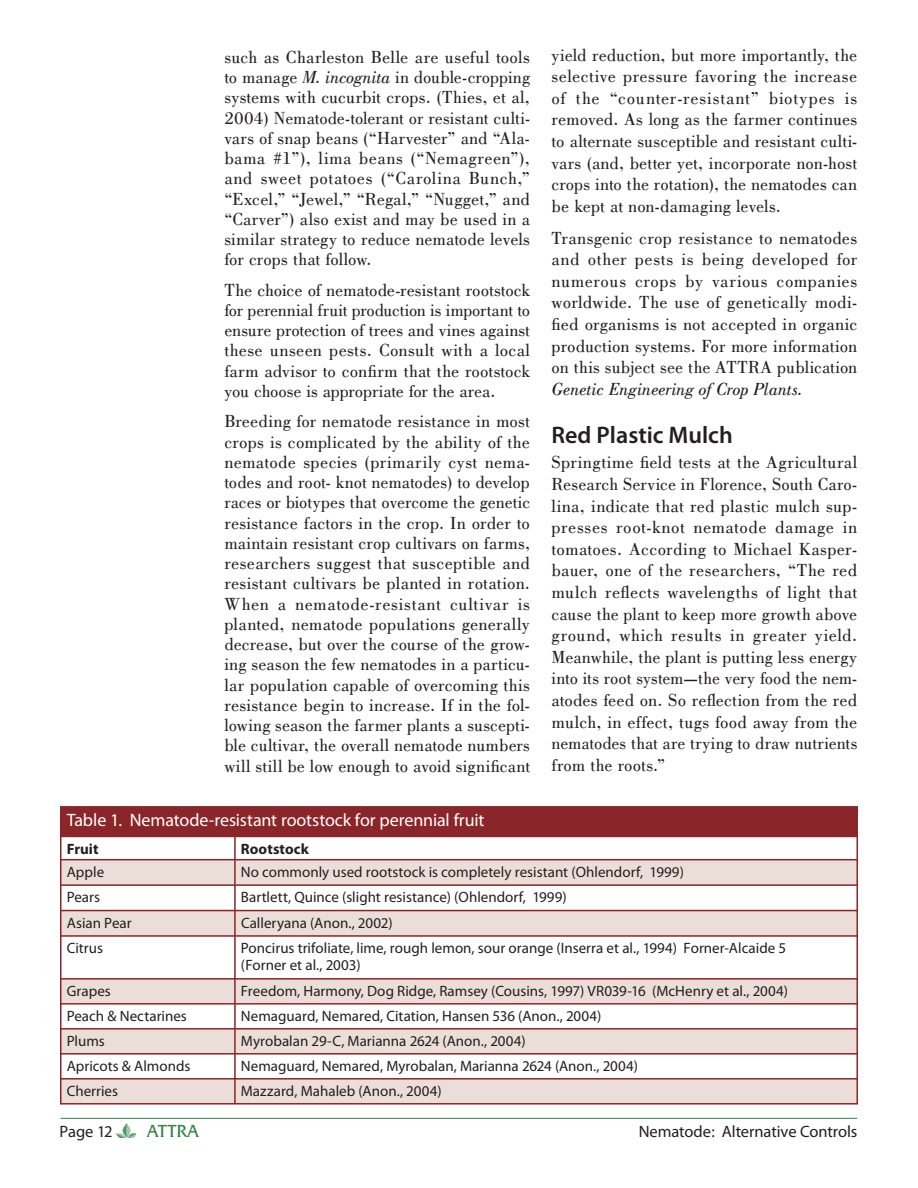
<style>
.page{position:relative;width:918px;height:1188px;background:#fff}
.page>*{position:absolute;margin:0;border:0;box-sizing:border-box;transform-origin:0 0}
.t1{font:600 24px "Myriad Pro";color:#231f20}
.t2{font:18px/20.2px "Bodoni";letter-spacing:.01em;color:#231f20;text-align:justify}
.t3{font:18px "Myriad Pro";letter-spacing:-.01em;color:#fff}
.t4{font:italic 18px "Bodoni";letter-spacing:.01em;color:#231f20}
.t5{font:18px "Friz Quadrata IT Cby BT";letter-spacing:-.01em;color:#338445}
.t6{font:16.5px "Myriad Pro";letter-spacing:-.005em;color:#231f20}
.t7{font:15px/16.5px "Myriad Pro";color:#231f20}
.t8{font:700 15px "Myriad Pro";letter-spacing:.005em;color:#231f20}
.s1{font-style:italic}
</style>
<div class="page">
<img style="left:116px;top:1123px;width:20px;height:14px">
<hr style="left:61px;top:1118px;width:796px;height:1px;background:#338445">
<div style="left:61px;top:807px;width:796px;height:29px;background:#8a2529"></div>
<svg style="left:62px;top:860px;width:795px;height:243px;fill:#ebded8"></svg>
<hr style="left:60px;top:806px;width:175px;height:2px;background:#8a2529">
<hr style="left:60px;top:808px;width:2px;height:28px;background:#8a2529">
<hr style="left:235px;top:806px;width:623px;height:2px;background:#8a2529">
<hr style="left:60px;top:836px;width:175px;height:1px;background:#8a2529">
<hr style="left:60px;top:837px;width:2px;height:22px;background:#8a2529">
<hr style="left:235px;top:836px;width:623px;height:1px;background:#8a2529">
<hr style="left:234px;top:837px;width:2px;height:22px;background:#8a2529">
<hr style="left:60px;top:859px;width:175px;height:1px;background:#8a2529">
<hr style="left:60px;top:860px;width:2px;height:24px;background:#8a2529">
<hr style="left:235px;top:859px;width:623px;height:1px;background:#8a2529">
<hr style="left:234px;top:860px;width:2px;height:24px;background:#8a2529">
<hr style="left:60px;top:884px;width:175px;height:2px;background:#8a2529">
<hr style="left:60px;top:886px;width:2px;height:24px;background:#8a2529">
<hr style="left:235px;top:884px;width:623px;height:2px;background:#8a2529">
<hr style="left:234px;top:886px;width:2px;height:24px;background:#8a2529">
<hr style="left:60px;top:910px;width:175px;height:1px;background:#8a2529">
<hr style="left:60px;top:911px;width:2px;height:24px;background:#8a2529">
<hr style="left:235px;top:910px;width:623px;height:1px;background:#8a2529">
<hr style="left:234px;top:911px;width:2px;height:24px;background:#8a2529">
<svg style="left:857px;top:808px;width:1px;height:127px"></svg>
<hr style="left:60px;top:935px;width:175px;height:2px;background:#8a2529">
<hr style="left:60px;top:937px;width:2px;height:41px;background:#8a2529">
<hr style="left:235px;top:935px;width:623px;height:2px;background:#8a2529">
<hr style="left:234px;top:937px;width:2px;height:41px;background:#8a2529">
<hr style="left:857px;top:937px;width:1px;height:41px;background:#8a2529">
<hr style="left:60px;top:978px;width:175px;height:2px;background:#8a2529">
<hr style="left:60px;top:980px;width:2px;height:23px;background:#8a2529">
<hr style="left:235px;top:978px;width:623px;height:2px;background:#8a2529">
<hr style="left:234px;top:980px;width:2px;height:23px;background:#8a2529">
<hr style="left:60px;top:1003px;width:175px;height:2px;background:#8a2529">
<hr style="left:60px;top:1005px;width:2px;height:23px;background:#8a2529">
<hr style="left:235px;top:1003px;width:623px;height:2px;background:#8a2529">
<hr style="left:234px;top:1005px;width:2px;height:23px;background:#8a2529">
<hr style="left:60px;top:1028px;width:175px;height:2px;background:#8a2529">
<hr style="left:60px;top:1030px;width:2px;height:23px;background:#8a2529">
<hr style="left:235px;top:1028px;width:623px;height:2px;background:#8a2529">
<hr style="left:234px;top:1030px;width:2px;height:23px;background:#8a2529">
<hr style="left:60px;top:1053px;width:175px;height:2px;background:#8a2529">
<hr style="left:60px;top:1055px;width:2px;height:23px;background:#8a2529">
<hr style="left:235px;top:1053px;width:623px;height:2px;background:#8a2529">
<hr style="left:234px;top:1055px;width:2px;height:23px;background:#8a2529">
<hr style="left:60px;top:1078px;width:175px;height:2px;background:#8a2529">
<hr style="left:60px;top:1080px;width:2px;height:23px;background:#8a2529">
<hr style="left:235px;top:1078px;width:623px;height:2px;background:#8a2529">
<hr style="left:234px;top:1080px;width:2px;height:23px;background:#8a2529">
<svg style="left:857px;top:980px;width:1px;height:123px"></svg>
<hr style="left:60px;top:1103px;width:798px;height:2px;background:#8a2529">
<p class="t2" style="left:224px;top:47px;width:307px">such as Charleston Belle are useful tools to manage <span class="s1">M. incognita</span> in double-cropping systems with cucurbit crops. (Thies, et al, 2004) Nematode-tolerant or resistant culti&shy;vars of snap beans (“Harvester” and “Ala&shy;bama #1”), lima beans (“Nemagreen”), and sweet potatoes (“Carolina Bunch,” “Excel,” “Jewel,” “Regal,” “Nugget,” and “Carver”) also exist and may be used in a similar strategy to reduce nematode levels for crops that follow.</p>
<p class="t2" style="left:224px;top:280px;width:307px">The choice of nematode-resistant rootstock for perennial fruit production is important to ensure protection of trees and vines against these unseen pests. Consult with a lo cal farm advisor to confirm that the rootstock you choose is appropriate for the area.</p>
<p class="t2" style="left:224px;top:412px;width:307px">Breeding for nematode resistance in most crops is complicated by the ability of the nematode species (primarily cyst nema&shy;todes and root- knot nematodes) to develop races or biotypes that overcome the genetic resistance factors in the crop. In order to maintain resistant crop cultivars on farms, re searchers suggest that susceptible and resistant cultivars be planted in rotation.<br>When a nematode-resistant cultivar is planted, nematode populations generally decrease, but over the course of the grow&shy;ing season the few nematodes in a particu&shy;lar population capable of overcom ing this resistance begin to increase. If in the fol&shy;lowing season the farmer plants a suscepti&shy;ble cultivar, the overall nematode numbers will still be low enough to avoid significant</p>
<p class="t2" style="left:552px;top:44px;width:307px;line-height:21.6px">yield reduction, but more importantly, the selective pressure fa voring the increase of the “counter-resistant” bio types is removed. As long as the farmer contin ues to alternate susceptible and resistant culti&shy;vars (and, better yet, incorporate non-host crops into the rotation), the nematodes can be kept at non-damaging levels.</p>
<p class="t2" style="left:552px;top:227px;width:307px;line-height:21.6px">Transgenic crop resistance to nematodes and other pests is being developed for numerous crops by various companies worldwide. The use of genetically modi&shy;fied organisms is not accepted in organic production systems. For more infor mation on this subject see the ATTRA publica tion</p>
<p class="t4" style="left:552px;top:378px;width:252px">Genetic Engineering of Crop Plants.</p>
<h1 class="t1" style="left:552px;top:426px;width:183px">Red Plastic Mulch</h1>
<p class="t2" style="left:552px;top:452px;width:307px;line-height:21.6px">Springtime field tests at the Agricultural Research Service in Florence, South Caro&shy;lina, indicate that red plastic mulch sup&shy;presses root-knot nematode damage in tomatoes. According to Michael Kasper&shy;bauer, one of the researchers, “The red mulch reflects wavelengths of light that cause the plant to keep more growth above ground, which results in greater yield.<br>Meanwhile, the plant is putting less energy into its root system—the very food the nem&shy;atodes feed on. So reflec tion from the red mulch, in effect, tugs food away from the nematodes that are trying to draw nu trients from the roots.”</p>
<p class="t3" style="left:67px;top:814px;width:419px">Table 1. Nematode-resistant rootstock for perennial fruit</p>
<p class="t8" style="left:67px;top:843px;width:33px">Fruit</p>
<p class="t8" style="left:241px;top:843px;width:70px">Rootstock</p>
<p class="t7" style="left:67px;top:865px;width:39px">Apple</p>
<p class="t7" style="left:241px;top:865px;width:445px">No commonly used rootstock is completely resistant (Ohlendorf, 1999)</p>
<p class="t7" style="left:67px;top:891px;width:35px">Pears</p>
<p class="t7" style="left:241px;top:891px;width:327px">Bartlett, Quince (slight resistance) (Ohlendorf, 1999)</p>
<p class="t7" style="left:67px;top:916px;width:66px">Asian Pear</p>
<p class="t7" style="left:241px;top:916px;width:153px">Calleryana (Anon., 2002)</p>
<p class="t7" style="left:67px;top:941px;width:38px">Citrus</p>
<p class="t7" style="left:241px;top:941px;width:547px">Poncirus trifoliate, lime, rough lemon, sour orange (Inserra et al., 1994) Forner-Alcaide 5 (Forner et al., 2003)</p>
<p class="t7" style="left:67px;top:984px;width:46px">Grapes</p>
<p class="t7" style="left:241px;top:984px;width:549px">Freedom, Harmony, Dog Ridge, Ramsey (Cousins, 1997) VR039-16 (McHenry et al., 2004)</p>
<p class="t7" style="left:67px;top:1009px;width:122px">Peach &amp; Nectarines</p>
<p class="t7" style="left:241px;top:1009px;width:362px">Nemaguard, Nemared, Citation, Hansen 536 (Anon., 2004)</p>
<p class="t7" style="left:67px;top:1034px;width:40px">Plums</p>
<p class="t7" style="left:241px;top:1034px;width:286px">Myrobalan 29-C, Marianna 2624 (Anon., 2004)</p>
<p class="t7" style="left:67px;top:1059px;width:125px">Apricots &amp; Almonds</p>
<p class="t7" style="left:241px;top:1059px;width:399px">Nemaguard, Nemared, Myrobalan, Marianna 2624 (Anon., 2004)</p>
<p class="t7" style="left:67px;top:1084px;width:53px">Cherries</p>
<p class="t7" style="left:241px;top:1084px;width:202px">Mazzard, Mahaleb (Anon., 2004)</p>
<p class="t6" style="left:60px;top:1126px;width:55px">Page 12</p>
<p class="t5" style="left:147px;top:1120px;width:53px">ATTRA</p>
<p class="t6" style="left:639px;top:1126px;width:220px">Nematode: Alternative Controls</p>
</div>
